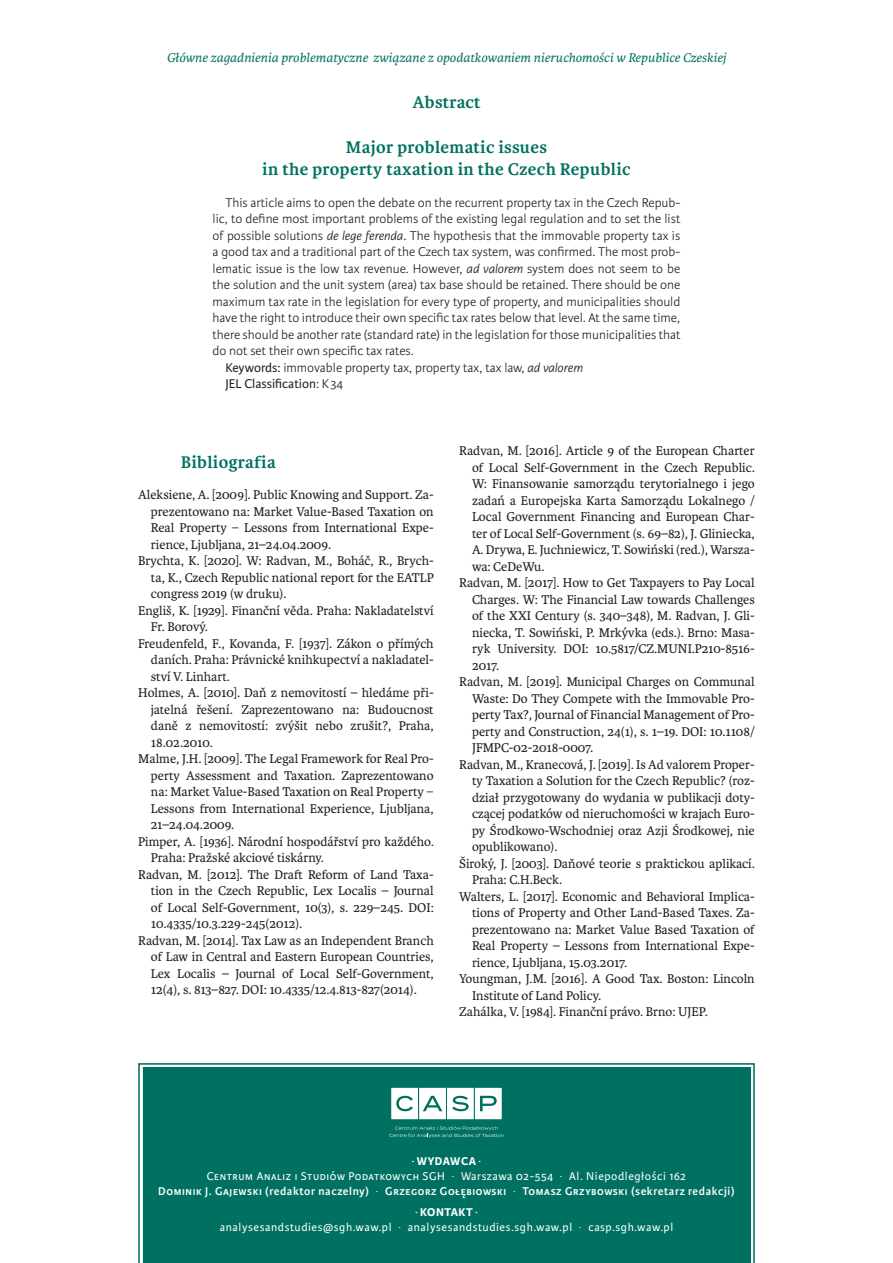
<style>
.page{position:relative;width:893px;height:1263px;background:#fff}
.page>*{position:absolute;margin:0;border:0;box-sizing:border-box;transform-origin:0 0}
.t1{font:700 18px/22.5px "Karmina";letter-spacing:.02em;color:#007161;text-align:center}
.t2{font:13.5px "Karmina";color:#231f20}
.t3{font:300 13.5px "Karmina Sans";color:#231f20}
.t4{font:italic 13.5px "Karmina";color:#007161}
.t5{font:13.5px "Karmina Sans";color:#231f20}
.t6{font:600 12px/15px "Karmina Sans";letter-spacing:.05em;color:#fff;text-align:center}
.t7{font:12px "Karmina Sans";letter-spacing:.05em;color:#fff}
.t8{font:700 12px "Karmina Sans";letter-spacing:.05em;color:#fff}
.s1{font-style:italic}
.s2{font-weight:400}
.s3{font-weight:300}
</style>
<div class="page">
<svg style="left:138px;top:1063px;width:617px;height:200px"></svg>
<div style="left:143px;top:1068px;width:607px;height:195px;background:#007161"></div>
<div style="left:391px;top:1087px;width:28px;height:33px;background:#fff"></div>
<div style="left:390px;top:1087px;width:29px;height:33px;border:1px solid #007161"></div>
<div style="left:419px;top:1087px;width:27px;height:33px;background:#fff"></div>
<div style="left:418px;top:1087px;width:29px;height:33px;border:1px solid #007161"></div>
<div style="left:446px;top:1087px;width:28px;height:33px;background:#fff"></div>
<div style="left:446px;top:1087px;width:29px;height:33px;border:1px solid #007161"></div>
<div style="left:474px;top:1087px;width:28px;height:33px;background:#fff"></div>
<div style="left:474px;top:1087px;width:29px;height:33px;border:1px solid #007161"></div>
<svg style="left:396px;top:1096px;width:17px;height:15px"></svg>
<svg style="left:423px;top:1096px;width:19px;height:15px"></svg>
<svg style="left:452px;top:1096px;width:17px;height:15px"></svg>
<svg style="left:480px;top:1096px;width:17px;height:15px"></svg>
<svg style="left:389px;top:1126px;width:115px;height:12px"></svg>
<p class="t4" style="left:167px;top:50px;width:561px">Główne zagadnienia problematyczne związane z opodatkowaniem nieruchomości w Republice Czeskiej</p>
<h1 class="t1" style="left:412px;top:91px;width:70px">Abstract</h1>
<h1 class="t1" style="left:262px;top:136px;width:370px">Major problematic issues<br>in the property taxation in the Czech Republic</h1>
<p class="t3" style="left:225px;top:195px;width:457px">This article aims to open the debate on the recurrent property tax in the Czech Repub-</p>
<p class="t3" style="left:213px;top:211px;width:469px">lic, to define most important problems of the existing legal regulation and to set the list</p>
<p class="t3" style="left:213px;top:228px;width:469px">of possible solutions <span class="s1">de lege ferenda</span>. The hypothesis that the immovable property tax is</p>
<p class="t3" style="left:213px;top:244px;width:469px">a good tax and a traditional part of the Czech tax system, was confirmed. The most prob-</p>
<p class="t3" style="left:213px;top:261px;width:469px">lematic issue is the low tax revenue. However, <span class="s1">ad valorem</span> system does not seem to be</p>
<p class="t3" style="left:213px;top:277px;width:469px">the solution and the unit system (area) tax base should be retained. There should be one</p>
<p class="t3" style="left:213px;top:294px;width:469px">maximum tax rate in the legislation for every type of property, and municipalities should</p>
<p class="t3" style="left:213px;top:310px;width:469px">have the right to introduce their own specific tax rates below that level. At the same time,</p>
<p class="t3" style="left:213px;top:327px;width:469px">there should be another rate (standard rate) in the legislation for those municipalities that</p>
<p class="t3" style="left:213px;top:343px;width:203px">do not set their own specific tax rates.</p>
<p class="t3" style="left:225px;top:360px;width:359px"><span class="s2">Keywords:</span> immovable property tax, property tax, tax law, <span class="s1">ad valorem</span></p>
<p class="t5" style="left:225px;top:376px;width:119px">JEL Classification<span class="s3">: K34</span></p>
<h1 class="t1" style="left:181px;top:451px;width:97px">Bibliografia</h1>
<p class="t2" style="left:138px;top:487px;width:297px">Aleksiene, A. [2009]. Public Knowing and Support. Za-</p>
<p class="t2" style="left:151px;top:504px;width:284px">prezentowano na: Market Value-Based Taxation on</p>
<p class="t2" style="left:151px;top:520px;width:284px">Real Property − Lessons from International Expe-</p>
<p class="t2" style="left:151px;top:537px;width:182px">rience, Ljubljana, 21–24.04.2009.</p>
<p class="t2" style="left:138px;top:553px;width:297px">Brychta, K. [2020]. W: Radvan, M., Boháč, R., Brych-</p>
<p class="t2" style="left:151px;top:570px;width:284px">ta, K., Czech Republic national report for the EATLP</p>
<p class="t2" style="left:151px;top:586px;width:137px">congress 2019 (w druku).</p>
<p class="t2" style="left:138px;top:603px;width:297px">Engliš, K. [1929]. Finanční věda. Praha: Nakladatelství</p>
<p class="t2" style="left:151px;top:619px;width:59px">Fr. Borový.</p>
<p class="t2" style="left:138px;top:636px;width:297px">Freudenfeld, F., Kovanda, F. [1937]. Zákon o přímých</p>
<p class="t2" style="left:151px;top:652px;width:284px">daních. Praha: Právnické knihkupectví a nakladatel-</p>
<p class="t2" style="left:151px;top:669px;width:81px">ství V. Linhart.</p>
<p class="t2" style="left:138px;top:685px;width:297px">Holmes, A. [2010]. Daň z nemovitostí – hledáme při-</p>
<p class="t2" style="left:151px;top:702px;width:284px">jatelná řešení. Zaprezentowano na: Budoucnost</p>
<p class="t2" style="left:151px;top:718px;width:284px">daně z nemovitostí: zvýšit nebo zrušit?, Praha,</p>
<p class="t2" style="left:151px;top:735px;width:63px">18.02.2010.</p>
<p class="t2" style="left:138px;top:751px;width:297px">Malme, J.H. [2009]. The Legal Framework for Real Pro-</p>
<p class="t2" style="left:151px;top:768px;width:284px">perty Assessment and Taxation. Zaprezentowano</p>
<p class="t2" style="left:151px;top:784px;width:284px">na: Market Value-Based Taxation on Real Property −</p>
<p class="t2" style="left:151px;top:801px;width:284px">Lessons from International Experience, Ljubljana,</p>
<p class="t2" style="left:151px;top:817px;width:85px">21–24.04.2009.</p>
<p class="t2" style="left:138px;top:834px;width:297px">Pimper, A. [1936]. Národní hospodářství pro každého.</p>
<p class="t2" style="left:151px;top:850px;width:174px">Praha: Pražské akciové tiskárny.</p>
<p class="t2" style="left:138px;top:867px;width:297px">Radvan, M. [2012]. The Draft Reform of Land Taxa-</p>
<p class="t2" style="left:151px;top:883px;width:284px">tion in the Czech Republic, Lex Localis – Journal</p>
<p class="t2" style="left:151px;top:900px;width:284px">of Local Self-Government, 10(3), s. 229–245. DOI:</p>
<p class="t2" style="left:151px;top:916px;width:153px">10.4335/10.3.229-245(2012).</p>
<p class="t2" style="left:138px;top:933px;width:297px">Radvan, M. [2014]. Tax Law as an Independent Branch</p>
<p class="t2" style="left:151px;top:949px;width:284px">of Law in Central and Eastern European Countries,</p>
<p class="t2" style="left:151px;top:966px;width:284px">Lex Localis – Journal of Local Self-Government,</p>
<p class="t2" style="left:151px;top:982px;width:267px">12(4), s. 813–827. DOI: 10.4335/12.4.813-827(2014).</p>
<p class="t2" style="left:459px;top:443px;width:297px">Radvan, M. [2016]. Article 9 of the European Charter</p>
<p class="t2" style="left:472px;top:460px;width:284px">of Local Self-Government in the Czech Republic.</p>
<p class="t2" style="left:472px;top:476px;width:284px">W: Finansowanie samorządu terytorialnego i jego</p>
<p class="t2" style="left:472px;top:493px;width:284px">zadań a Europejska Karta Samorządu Lokalnego /</p>
<p class="t2" style="left:472px;top:509px;width:284px">Local Government Financing and European Char-</p>
<p class="t2" style="left:472px;top:526px;width:284px">ter of Local Self-Government (s. 69–82), J. Gliniecka,</p>
<p class="t2" style="left:472px;top:542px;width:284px">A. Drywa, E. Juchniewicz, T. Sowiński (red.), Warsza-</p>
<p class="t2" style="left:472px;top:559px;width:74px">wa: CeDeWu.</p>
<p class="t2" style="left:459px;top:575px;width:297px">Radvan, M. [2017]. How to Get Taxpayers to Pay Local</p>
<p class="t2" style="left:472px;top:592px;width:284px">Charges. W: The Financial Law towards Challenges</p>
<p class="t2" style="left:472px;top:608px;width:284px">of the XXI Century (s. 340–348), M. Radvan, J. Gli-</p>
<p class="t2" style="left:472px;top:625px;width:284px">niecka, T. Sowiński, P. Mrkývka (eds.). Brno: Masa-</p>
<p class="t2" style="left:472px;top:641px;width:284px">ryk University. DOI: 10.5817/CZ.MUNI.P210-8516-</p>
<p class="t2" style="left:472px;top:658px;width:29px">2017.</p>
<p class="t2" style="left:459px;top:674px;width:297px">Radvan, M. [2019]. Municipal Charges on Communal</p>
<p class="t2" style="left:472px;top:691px;width:284px">Waste: Do They Compete with the Immovable Pro-</p>
<p class="t2" style="left:472px;top:707px;width:284px">perty Tax?, Journal of Financial Management of Pro-</p>
<p class="t2" style="left:472px;top:724px;width:284px">perty and Construction, 24(1), s. 1–19. DOI: 10.1108/</p>
<p class="t2" style="left:472px;top:740px;width:123px">JFMPC-02-2018-0007.</p>
<p class="t2" style="left:459px;top:757px;width:297px">Radvan, M., Kranecová, J. [2019]. Is Ad valorem Proper-</p>
<p class="t2" style="left:472px;top:773px;width:284px">ty Taxation a Solution for the Czech Republic? (roz-</p>
<p class="t2" style="left:472px;top:790px;width:284px">dział przygotowany do wydania w publikacji doty-</p>
<p class="t2" style="left:472px;top:806px;width:284px">czącej podatków od nieruchomości w krajach Euro-</p>
<p class="t2" style="left:472px;top:823px;width:284px">py Środkowo-Wschodniej oraz Azji Środkowej, nie</p>
<p class="t2" style="left:472px;top:839px;width:87px">opublikowano).</p>
<p class="t2" style="left:459px;top:856px;width:297px">Široký, J. [2003]. Daňové teorie s praktickou aplikací.</p>
<p class="t2" style="left:472px;top:872px;width:92px">Praha: C.H.Beck.</p>
<p class="t2" style="left:459px;top:889px;width:297px">Walters, L. [2017]. Economic and Behavioral Implica-</p>
<p class="t2" style="left:472px;top:905px;width:284px">tions of Property and Other Land-Based Taxes. Za-</p>
<p class="t2" style="left:472px;top:922px;width:284px">prezentowano na: Market Value Based Taxation of</p>
<p class="t2" style="left:472px;top:938px;width:284px">Real Property – Lessons from International Expe-</p>
<p class="t2" style="left:472px;top:955px;width:157px">rience, Ljubljana, 15.03.2017.</p>
<p class="t2" style="left:459px;top:971px;width:297px">Youngman, J.M. [2016]. A Good Tax. Boston: Lincoln</p>
<p class="t2" style="left:472px;top:988px;width:131px">Institute of Land Policy.</p>
<p class="t2" style="left:459px;top:1004px;width:250px">Zahálka, V. [1984]. Finanční právo. Brno: UJEP.</p>
<p class="t8" style="left:412px;top:1155px;width:70px">. WYDAWCA .</p>
<p class="t6" style="left:158px;top:1169px;width:578px"><span class="s2">Centrum Analiz i Studiów Podatkowych SGH . Warszawa 02-554 . Al. Niepodległości 162<br></span>Dominik J. Gajewski (redaktor naczelny) <span class="s2">.</span> Grzegorz Gołębiowski <span class="s2">.</span> Tomasz Grzybowski (sekretarz redakcji)</p>
<p class="t8" style="left:415px;top:1205px;width:64px">. KONTAKT .</p>
<p class="t7" style="left:220px;top:1220px;width:455px">analysesandstudies@sgh.waw.pl . analysesandstudies.sgh.waw.pl . casp.sgh.waw.pl</p>
</div>
